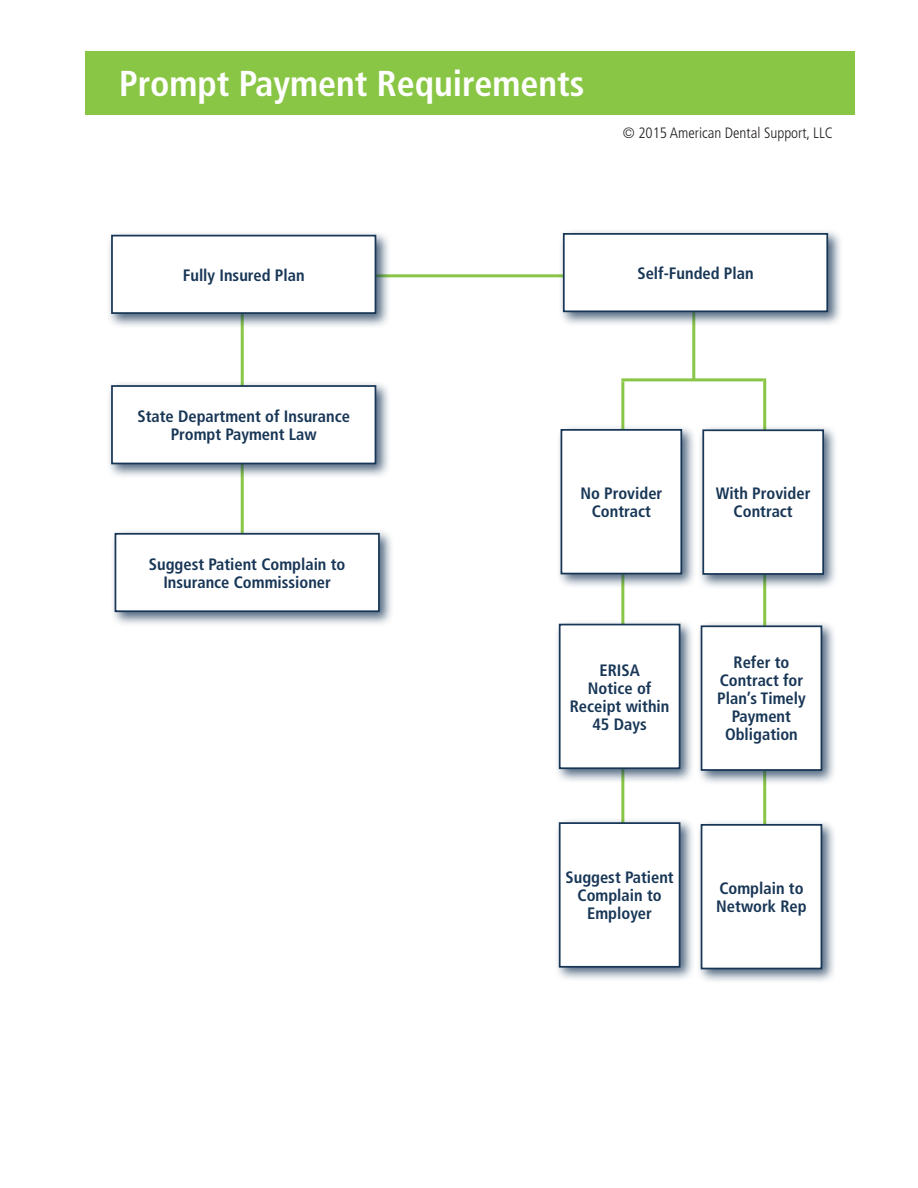
<style>
.page{position:relative;width:918px;height:1188px;background:#fff}
.page>*{position:absolute;margin:0;border:0;box-sizing:border-box;transform-origin:0 0}
.Letter_sub_head{font:700 condensed 36px "Frutiger";color:#fff}
.Box_text{font:700 condensed 16.5px/18px "Frutiger";color:#183656;text-align:center}
.Code_description{font:300 condensed 15px "Frutiger";color:#231f20}
</style>
<div class="page">
<div style="left:85px;top:51px;width:769px;height:64px;background:#8ac645"></div>
<hr style="left:354px;top:274px;width:212px;height:3px;background:#8ac645">
<hr style="left:241px;top:249px;width:3px;height:336px;background:#8ac645">
<div style="left:106px;top:230px;width:285px;height:99px;background:#183656;opacity:.75"></div>
<div style="left:112px;top:236px;width:263px;height:77px;background:#fff"></div>
<div style="left:111px;top:235px;width:265px;height:79px;border:2px solid #183656"></div>
<hr style="left:692px;top:236px;width:3px;height:144px;background:#8ac645">
<div style="left:106px;top:380px;width:285px;height:99px;background:#183656;opacity:.75"></div>
<div style="left:112px;top:386px;width:263px;height:77px;background:#fff"></div>
<div style="left:111px;top:385px;width:265px;height:79px;border:2px solid #183656"></div>
<div style="left:558px;top:228px;width:285px;height:99px;background:#183656;opacity:.75"></div>
<div style="left:564px;top:234px;width:263px;height:77px;background:#fff"></div>
<div style="left:563px;top:233px;width:265px;height:79px;border:2px solid #183656"></div>
<div style="left:110px;top:528px;width:284px;height:99px;background:#183656;opacity:.75"></div>
<div style="left:115px;top:534px;width:264px;height:77px;background:#fff"></div>
<div style="left:115px;top:533px;width:265px;height:79px;border:2px solid #183656"></div>
<hr style="left:621px;top:378px;width:142px;height:3px;background:#8ac645">
<hr style="left:621px;top:381px;width:3px;height:471px;background:#8ac645">
<div style="left:556px;top:424px;width:141px;height:165px;background:#183656;opacity:.75"></div>
<div style="left:561px;top:430px;width:120px;height:144px;background:#fff"></div>
<div style="left:561px;top:429px;width:121px;height:145px;border:2px solid #183656"></div>
<hr style="left:763px;top:378px;width:3px;height:491px;background:#8ac645">
<div style="left:698px;top:425px;width:141px;height:164px;background:#183656;opacity:.75"></div>
<div style="left:703px;top:430px;width:120px;height:144px;background:#fff"></div>
<div style="left:702px;top:429px;width:122px;height:146px;border:2px solid #183656"></div>
<div style="left:554px;top:619px;width:141px;height:165px;background:#183656;opacity:.75"></div>
<div style="left:560px;top:625px;width:120px;height:143px;background:#fff"></div>
<div style="left:559px;top:624px;width:121px;height:145px;border:2px solid #183656"></div>
<div style="left:696px;top:621px;width:141px;height:164px;background:#183656;opacity:.75"></div>
<div style="left:702px;top:626px;width:119px;height:144px;background:#fff"></div>
<div style="left:701px;top:625px;width:121px;height:146px;border:2px solid #183656"></div>
<div style="left:554px;top:817px;width:141px;height:165px;background:#183656;opacity:.75"></div>
<div style="left:560px;top:823px;width:120px;height:144px;background:#fff"></div>
<div style="left:559px;top:822px;width:121px;height:146px;border:2px solid #183656"></div>
<div style="left:696px;top:819px;width:141px;height:165px;background:#183656;opacity:.75"></div>
<div style="left:702px;top:825px;width:119px;height:144px;background:#fff"></div>
<div style="left:701px;top:824px;width:121px;height:145px;border:2px solid #183656"></div>
<p class="Letter_sub_head" style="left:119px;top:63px;width:467px">Prompt Payment Requirements</p>
<p class="Code_description" style="left:623px;top:124px;width:212px">© 2015 American Dental Support, LLC</p>
<p class="Box_text" style="left:183px;top:266px;width:123px">Fully Insured Plan</p>
<p class="Box_text" style="left:137px;top:407px;width:214px">State Department of Insurance</p>
<p class="Box_text" style="left:171px;top:425px;width:147px">Prompt Payment Law</p>
<p class="Box_text" style="left:637px;top:264px;width:118px">Self-Funded Plan</p>
<p class="Box_text" style="left:149px;top:555px;width:198px">Suggest Patient Complain to</p>
<p class="Box_text" style="left:163px;top:573px;width:169px">Insurance Commissioner</p>
<p class="Box_text" style="left:580px;top:484px;width:84px">No Provider<br>Contract</p>
<p class="Box_text" style="left:716px;top:485px;width:96px">With Provider<br>Contract</p>
<p class="Box_text" style="left:599px;top:661px;width:42px">ERISA</p>
<p class="Box_text" style="left:570px;top:679px;width:101px">Notice of<br>Receipt within<br>45 Days</p>
<p class="Box_text" style="left:717px;top:654px;width:90px">Refer to<br>Contract for<br>Plan’s Timely<br>Payment<br>Obligation</p>
<p class="Box_text" style="left:566px;top:868px;width:110px">Suggest Patient<br>Complain to<br>Employer</p>
<p class="Box_text" style="left:716px;top:879px;width:92px;text-align:left">Complain to<br>Network Rep</p>
</div>
